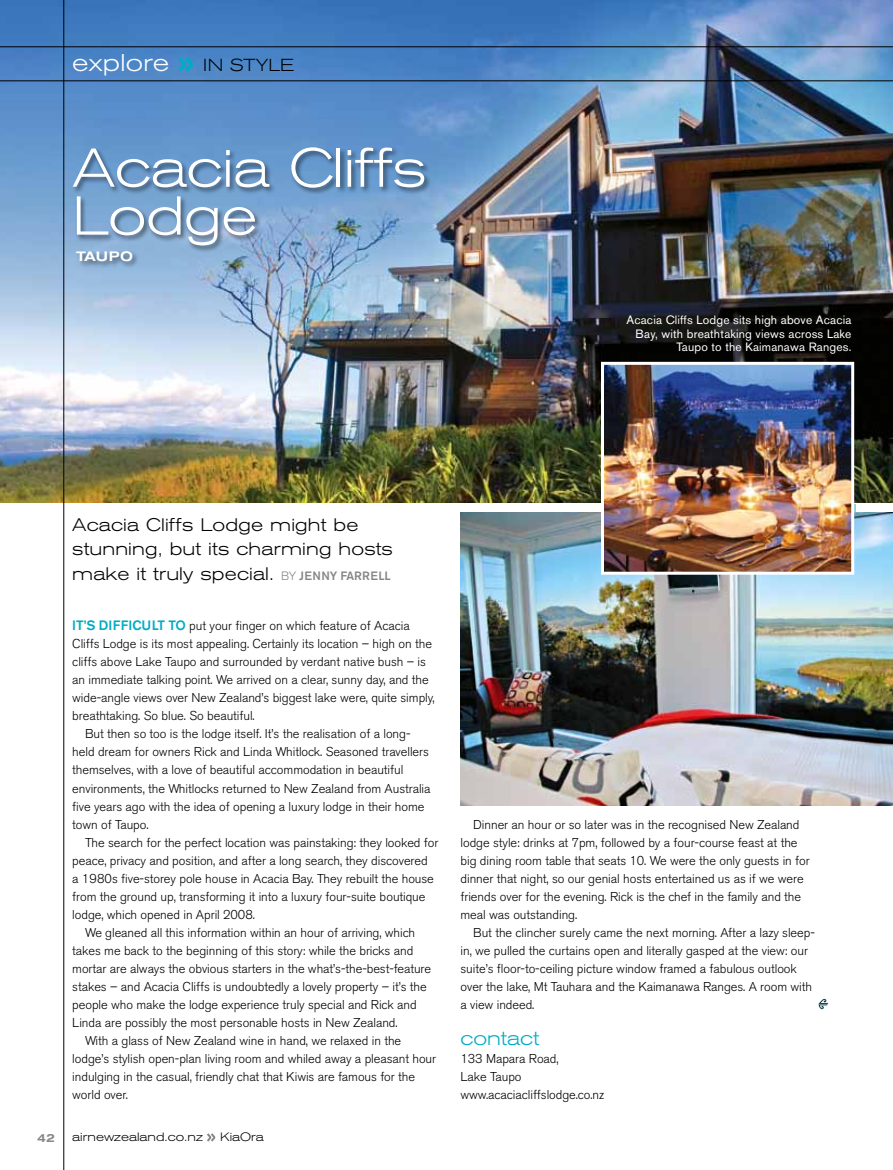
<style>
.page{position:relative;width:893px;height:1170px;background:#fff}
.page>*{position:absolute;margin:0;border:0;box-sizing:border-box;transform-origin:0 0}
.t1{font:300 expanded 54.15px/47.8px "Akzidenz Grotesk BE";letter-spacing:-.005em;color:#fff}
.t2{font:300 expanded 24px "Akzidenz Grotesk BE";letter-spacing:.01em;color:#fff}
.t3{font:300 expanded 19.5px "Akzidenz Grotesk BE";letter-spacing:-.005em;color:#00acc5}
.t4{font:300 expanded 18px/24px "Akzidenz Grotesk BE";letter-spacing:.01em;color:#000}
.t5{font:300 expanded 17.25px "Akzidenz Grotesk BE";color:#000}
.t6{font:500 expanded 13.5px "Akzidenz Grotesk BE";letter-spacing:.015em;color:#fff}
.t7{font:300 12.75px/18px "Akzidenz Grotesk BE";letter-spacing:-.005em;color:#000}
.t8{font:12px/13.5px "Akzidenz Grotesk BE";letter-spacing:.015em;color:#fff;text-align:right}
.t9{font:300 expanded 12px "Akzidenz Grotesk BE";color:#000}
.t10{font:500 expanded 12px "Akzidenz Grotesk BE";color:#878787}
.s1{font-stretch:normal;font-size:12px;color:#878787}
.s2{font-weight:500;font-stretch:normal;font-size:12px;color:#878787}
.s3{font-weight:500;font-size:13.5px;color:#00acc5}
</style>
<div class="page">
<svg style="left:207px;top:1133px;width:8px;height:8px"></svg>
<img style="left:0;top:0;width:893px;height:503px">
<svg style="left:818px;top:998px;width:10px;height:11px"></svg>
<img style="left:461px;top:512px;width:432px;height:293px">
<img style="left:605px;top:366px;width:245px;height:204px">
<div style="left:601px;top:362px;width:253px;height:212px;border:3px solid #fff"></div>
<hr style="left:0;top:47px;width:893px;height:1px;background:#000">
<hr style="left:0;top:81px;width:893px;height:1px;background:#000">
<hr style="left:64px;top:0;width:1px;height:1169px;background:#000">
<svg style="left:178px;top:57px;width:15px;height:15px"></svg>
<div style="left:75px;top:250px;width:64px;height:19px;background:#000;opacity:.5"></div>
<div style="left:71px;top:146px;width:360px;height:106px;background:#000;opacity:.5"></div>
<h2 class="t2" style="left:72px;top:48px;width:98px">explore</h2>
<h3 class="t5" style="left:203px;top:54px;width:93px">in style</h3>
<h1 class="t1" style="left:72px;top:144px;width:355px">Acacia Cliffs<br>Lodge</h1>
<p class="t6" style="left:76px;top:248px;width:58px">TAUPO</p>
<p class="t8" style="left:626px;top:313px;width:227px">Acacia Cliffs Lodge sits high above Acacia<br>Bay, with breathtaking views across Lake<br>Taupo to the Kaimanawa Ranges.</p>
<h3 class="t4" style="left:72px;top:513px;width:322px">Acacia Cliffs Lodge might be stunning, but its charming hosts make it truly special. <span class="s1">by</span> <span class="s2">JENNY FARRELL</span></h3>
<p class="t7" style="left:72px;top:617px;width:339px"><span class="s3">IT’S DI FFICULT TO</span> put your finger on which feature of Acacia</p>
<p class="t7" style="left:72px;top:635px;width:361px">Cliffs Lodge is its most appealing. Certainly its location – high on the</p>
<p class="t7" style="left:72px;top:653px;width:355px">cliffs above Lake Taupo and surrounded by verdant native bush – is</p>
<p class="t7" style="left:72px;top:671px;width:358px">an immediate talking point. We arrived on a clear, sunny day, and the</p>
<p class="t7" style="left:72px;top:689px;width:364px">wide-angle views over New Zealand’s biggest lake were, quite simply,</p>
<p class="t7" style="left:72px;top:707px;width:184px">breathtaking. So blue. So beautiful.</p>
<p class="t7" style="left:85px;top:725px;width:327px">But then so too is the lodge itself. It’s the realisation of a long-</p>
<p class="t7" style="left:72px;top:743px;width:358px">held dream for owners Rick and Linda Whitlock. Seasoned travellers</p>
<p class="t7" style="left:72px;top:761px;width:333px">themselves, with a love of beautiful accommodation in beautiful</p>
<p class="t7" style="left:72px;top:779px;width:360px">environments, the Whitlocks returned to New Zealand from Australia</p>
<p class="t7" style="left:72px;top:797px;width:354px">five years ago with the idea of opening a luxury lodge in their home</p>
<p class="t7" style="left:72px;top:815px;width:78px">town of Taupo.</p>
<p class="t7" style="left:85px;top:833px;width:355px">The search for the perfect location was painstaking: they looked for</p>
<p class="t7" style="left:72px;top:851px;width:357px">peace, privacy and position, and after a long search, they discovered</p>
<p class="t7" style="left:72px;top:869px;width:363px">a 1980s five-storey pole house in Acacia Bay. They rebuilt the house</p>
<p class="t7" style="left:72px;top:887px;width:355px">from the ground up, transforming it into a luxury four-suite boutique</p>
<p class="t7" style="left:72px;top:905px;width:184px">lodge, which opened in April 2008.</p>
<p class="t7" style="left:85px;top:923px;width:332px">We gleaned all this information within an hour of arriving, which</p>
<p class="t7" style="left:72px;top:941px;width:342px">takes me back to the beginning of this story: while the bricks and</p>
<p class="t7" style="left:72px;top:959px;width:360px">mortar are always the obvious starters in the what’s-the-best-feature</p>
<p class="t7" style="left:72px;top:977px;width:356px">stakes – and Acacia Cliffs is undoubtedly a lovely property – it’s the</p>
<p class="t7" style="left:72px;top:995px;width:346px">people who make the lodge experience truly special and Rick and</p>
<p class="t7" style="left:72px;top:1013px;width:327px">Linda are possibly the most personable hosts in New Zealand.</p>
<p class="t7" style="left:85px;top:1031px;width:318px">With a glass of New Zealand wine in hand, we relaxed in the</p>
<p class="t7" style="left:72px;top:1049px;width:365px">lodge’s stylish open-plan living room and whiled away a pleasant hour</p>
<p class="t7" style="left:72px;top:1067px;width:344px">indulging in the casual, friendly chat that Kiwis are famous for the</p>
<p class="t7" style="left:72px;top:1085px;width:57px">world over.</p>
<p class="t10" style="left:37px;top:1129px;width:19px">42</p>
<p class="t9" style="left:72px;top:1129px;width:132px">airnewzealand.co.nz</p>
<p class="t9" style="left:220px;top:1129px;width:45px">KiaOra</p>
<p class="t7" style="left:460px;top:815px;width:351px;text-indent:13px">Dinner an hour or so later was in the recognised New Zealand lodge style: drinks at 7pm, followed by a four-course feast at the big dining room table that seats 10. We were the only guests in for dinner that night, so our genial hosts entertained us as if we were friends over for the evening. Rick is the chef in the family and the meal was outstanding.</p>
<p class="t7" style="left:460px;top:923px;width:356px;text-indent:13px">But the clincher surely came the next morning. After a lazy sleep&shy;in, we pulled the curtains open and literally gasped at the view: our suite’s floor-to-ceiling picture window framed a fabulous outlook over the lake, Mt Tauhara and the Kaimanawa Ranges. A room with a view indeed.</p>
<h3 class="t3" style="left:460px;top:1025px;width:80px">contact</h3>
<p class="t7" style="left:460px;top:1049px;width:145px">133 Mapara Road,<br>Lake Taupo www.acaciacliffslodge.co.nz</p>
</div>
